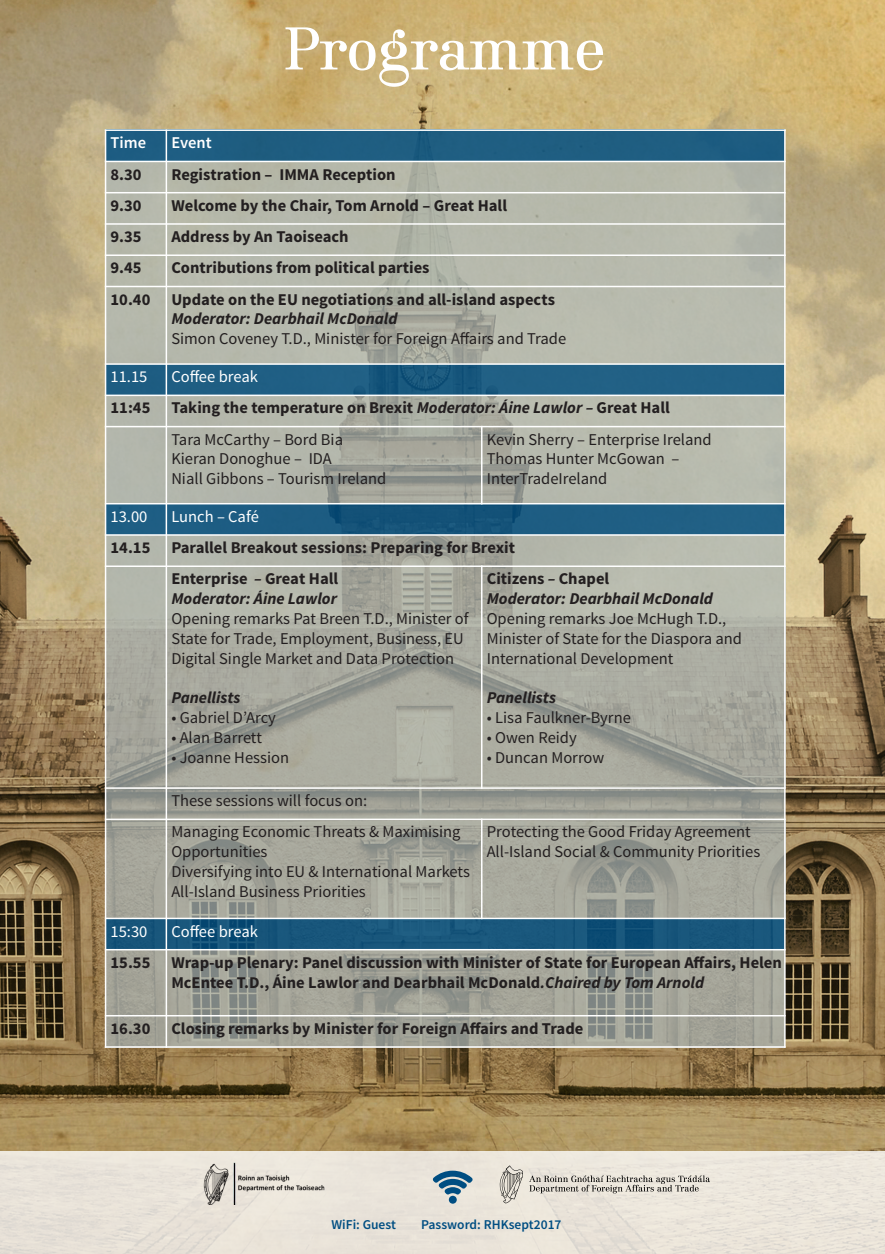
<style>
.page{position:relative;width:885px;height:1254px;background:#fff}
.page>*{position:absolute;margin:0;border:0;box-sizing:border-box;transform-origin:0 0}
.t1{font:63px "Roemisch Stehend";color:#fff}
.t2{font:16.5px/19.8px "Source Sans Pro";color:#231f20}
.t3{font:700 16.5px/31.2px "Source Sans Pro";color:#231f20}
.t4{font:italic 700 16.5px/19.8px "Source Sans Pro";color:#231f20}
.t5{font:16.5px "Source Sans Pro";color:#fff}
.t6{font:600 16.5px "Source Sans Pro";color:#fff}
.t7{font:600 13.5px "Source Sans Pro";color:#004e82}
.s1{font-style:italic}
.s2{font-weight:400}
.s3{font-style:normal}
</style>
<div class="page">
<img style="left:0;top:0;width:884px;height:1151px">
<div style="left:0;top:1151px;width:884px;height:103px;background:#eae4da"></div>
<svg style="left:529px;top:1175px;width:180px;height:18px"></svg>
<svg style="left:499px;top:1165px;width:24px;height:38px"></svg>
<svg style="left:433px;top:1171px;width:39px;height:33px"></svg>
<img style="left:203px;top:1163px;width:122px;height:41px">
<div style="left:105px;top:129px;width:61px;height:32px;background:#1d5d82"></div>
<div style="left:166px;top:129px;width:618px;height:32px;background:#1f5e81"></div>
<div style="left:105px;top:161px;width:61px;height:32px;background:#b4b7ab"></div>
<div style="left:166px;top:161px;width:618px;height:32px;background:#b5b8a9"></div>
<div style="left:105px;top:193px;width:61px;height:31px;background:#b5b8ac"></div>
<div style="left:166px;top:193px;width:618px;height:31px;background:#b6b8ab"></div>
<div style="left:105px;top:224px;width:61px;height:31px;background:#b5b8aa"></div>
<div style="left:166px;top:224px;width:618px;height:31px;background:#b6b9ac"></div>
<div style="left:105px;top:255px;width:61px;height:31px;background:#b5b8a9"></div>
<div style="left:166px;top:255px;width:618px;height:31px;background:#b7baad"></div>
<div style="left:105px;top:286px;width:61px;height:78px;background:#b5b8ab"></div>
<div style="left:166px;top:286px;width:618px;height:78px;background:#abb7b9;opacity:.7"></div>
<div style="left:105px;top:364px;width:61px;height:31px;background:#1d5d82"></div>
<div style="left:166px;top:364px;width:618px;height:31px;background:#004e82;opacity:.85"></div>
<div style="left:105px;top:395px;width:61px;height:32px;background:#b2b5ab"></div>
<div style="left:166px;top:395px;width:618px;height:32px;background:#abb7b9;opacity:.7"></div>
<div style="left:105px;top:427px;width:61px;height:77px;background:#b2b6ac"></div>
<div style="left:166px;top:427px;width:315px;height:77px;background:#abb7b9;opacity:.7"></div>
<div style="left:481px;top:427px;width:304px;height:77px;background:#abb7b9;opacity:.7"></div>
<div style="left:105px;top:504px;width:61px;height:31px;background:#1e5e84"></div>
<div style="left:166px;top:504px;width:618px;height:31px;background:#004e82;opacity:.85"></div>
<div style="left:105px;top:535px;width:61px;height:31px;background:#b3b7ac"></div>
<div style="left:166px;top:535px;width:618px;height:31px;background:#abb7b9;opacity:.7"></div>
<div style="left:105px;top:566px;width:61px;height:222px;background:#abb7b9;opacity:.7"></div>
<div style="left:166px;top:566px;width:315px;height:222px;background:#abb7b9;opacity:.7"></div>
<div style="left:481px;top:566px;width:304px;height:222px;background:#abb7b9;opacity:.7"></div>
<div style="left:105px;top:788px;width:61px;height:31px;background:#abb7b9;opacity:.7"></div>
<div style="left:166px;top:788px;width:618px;height:31px;background:#abb7b9;opacity:.7"></div>
<div style="left:105px;top:819px;width:61px;height:99px;background:#abb7b9;opacity:.7"></div>
<div style="left:166px;top:819px;width:315px;height:99px;background:#abb7b9;opacity:.7"></div>
<div style="left:481px;top:819px;width:304px;height:99px;background:#abb7b9;opacity:.7"></div>
<div style="left:105px;top:918px;width:61px;height:32px;background:#18557a"></div>
<div style="left:166px;top:918px;width:618px;height:32px;background:#004e82;opacity:.85"></div>
<div style="left:105px;top:950px;width:61px;height:66px;background:#a3a297"></div>
<div style="left:166px;top:950px;width:618px;height:66px;background:#abb7b9;opacity:.7"></div>
<div style="left:105px;top:1016px;width:61px;height:32px;background:#a1a094"></div>
<div style="left:166px;top:1016px;width:618px;height:32px;background:#abb7b9;opacity:.7"></div>
<hr style="left:105px;top:129px;width:1px;height:919px;background:#fff">
<hr style="left:165px;top:129px;width:2px;height:919px;background:#fff">
<hr style="left:481px;top:426px;width:1px;height:78px;background:#fff">
<hr style="left:481px;top:565px;width:1px;height:224px;background:#fff">
<hr style="left:481px;top:819px;width:1px;height:100px;background:#fff">
<hr style="left:784px;top:129px;width:1px;height:919px;background:#fff">
<hr style="left:105px;top:129px;width:680px;height:2px;background:#fff">
<hr style="left:105px;top:161px;width:680px;height:1px;background:#fff">
<hr style="left:105px;top:192px;width:680px;height:1px;background:#fff">
<hr style="left:105px;top:223px;width:680px;height:2px;background:#fff">
<hr style="left:105px;top:254px;width:680px;height:2px;background:#fff">
<hr style="left:105px;top:286px;width:680px;height:1px;background:#fff">
<hr style="left:105px;top:363px;width:680px;height:2px;background:#fff">
<hr style="left:105px;top:395px;width:680px;height:1px;background:#fff">
<hr style="left:105px;top:426px;width:680px;height:1px;background:#fff">
<hr style="left:105px;top:503px;width:680px;height:1px;background:#fff">
<hr style="left:105px;top:534px;width:680px;height:2px;background:#fff">
<hr style="left:105px;top:565px;width:680px;height:2px;background:#fff">
<hr style="left:105px;top:787px;width:680px;height:2px;background:#fff">
<hr style="left:105px;top:819px;width:680px;height:1px;background:#fff">
<hr style="left:105px;top:918px;width:680px;height:1px;background:#fff">
<hr style="left:105px;top:949px;width:680px;height:1px;background:#fff">
<hr style="left:105px;top:1015px;width:680px;height:1px;background:#fff">
<hr style="left:105px;top:1046px;width:680px;height:2px;background:#fff">
<h1 class="t1" style="left:284px;top:11px;width:323px">Programme</h1>
<p class="t6" style="left:110px;top:137px;width:37px">Time</p>
<p class="t6" style="left:171px;top:137px;width:42px">Event</p>
<p class="t3" style="left:110px;top:160px;width:33px">8.30</p>
<p class="t3" style="left:171px;top:160px;width:226px">Registration – IMMA Reception</p>
<p class="t3" style="left:110px;top:191px;width:33px">9.30</p>
<p class="t3" style="left:171px;top:191px;width:337px">Welcome by the Chair, Tom Arnold – Great Hall</p>
<p class="t3" style="left:110px;top:222px;width:33px">9.35</p>
<p class="t3" style="left:171px;top:222px;width:179px">Address by An Taoiseach</p>
<p class="t3" style="left:110px;top:253px;width:33px">9.45</p>
<p class="t3" style="left:171px;top:253px;width:260px">Contributions from political parties</p>
<p class="t3" style="left:110px;top:285px;width:41px">10.40</p>
<p class="t3" style="left:171px;top:285px;width:385px">Update on the EU negotiations and all-island aspects</p>
<p class="t4" style="left:171px;top:310px;width:227px">Moderator: Dearbhail McDonald</p>
<p class="t2" style="left:171px;top:330px;width:396px">Simon Coveney T.D., Minister for Foreign Affairs and Trade</p>
<p class="t5" style="left:110px;top:370px;width:38px">11.15</p>
<p class="t5" style="left:171px;top:370px;width:88px">Coffee break</p>
<p class="t3" style="left:110px;top:394px;width:41px">11:45</p>
<p class="t3" style="left:171px;top:394px;width:500px">Taking the temperature on Brexit <span class="s1">Moderator: Áine Lawlor –</span> Great Hall<br><span class="s2">Tara McCarthy – Bord Bia</span></p>
<p class="t2" style="left:171px;top:450px;width:216px">Kieran Donoghue – IDA<br>Niall Gibbons – Tourism Ireland</p>
<p class="t2" style="left:486px;top:431px;width:226px">Kevin Sherry – Enterprise Ireland<br>Thomas Hunter McGowan –<br>InterTradeIreland</p>
<p class="t5" style="left:110px;top:510px;width:38px">13.00</p>
<p class="t5" style="left:171px;top:510px;width:89px">Lunch – Café</p>
<p class="t3" style="left:110px;top:533px;width:41px">14.15</p>
<p class="t3" style="left:171px;top:533px;width:345px">Parallel Breakout sessions: Preparing for Brexit<br>Enterprise <span class="s1">–</span> Great Hall</p>
<p class="t4" style="left:171px;top:590px;width:167px">Moderator: Áine Lawlor</p>
<p class="t2" style="left:171px;top:610px;width:299px">Opening remarks Pat Breen T.D., Minister of<br>State for Trade, Employment, Business, EU<br>Digital Single Market and Data Protection</p>
<p class="t4" style="left:171px;top:689px;width:71px">Panellists</p>
<p class="t2" style="left:171px;top:709px;width:106px">• Gabriel D’Arcy</p>
<p class="t2" style="left:171px;top:729px;width:92px">• Alan Barrett</p>
<p class="t2" style="left:171px;top:748px;width:119px">• Joanne Hession</p>
<p class="t4" style="left:486px;top:570px;width:227px"><span class="s3">Citizens</span> – <span class="s3">Chapel<br></span>Moderator: Dearbhail McDonald</p>
<p class="t2" style="left:486px;top:610px;width:257px">Opening remarks Joe McHugh T.D.,<br>Minister of State for the Diaspora and<br>International Development</p>
<p class="t4" style="left:486px;top:689px;width:71px">Panellists</p>
<p class="t2" style="left:486px;top:709px;width:146px">• Lisa Faulkner-Byrne</p>
<p class="t2" style="left:486px;top:729px;width:91px">• Owen Reidy</p>
<p class="t2" style="left:486px;top:748px;width:119px">• Duncan Morrow</p>
<p class="t2" style="left:171px;top:786px;width:290px;line-height:31.2px">These sessions will focus on:<br>Managing Economic Threats &amp; Maximising</p>
<p class="t2" style="left:171px;top:843px;width:300px">Opportunities<br>Diversifying into EU &amp; International Markets<br>All-Island Business Priorities</p>
<p class="t2" style="left:486px;top:823px;width:275px">Protecting the Good Friday Agreement<br>All-Island Social &amp; Community Priorities</p>
<p class="t5" style="left:110px;top:925px;width:38px">15:30</p>
<p class="t5" style="left:171px;top:925px;width:88px">Coffee break</p>
<p class="t3" style="left:110px;top:948px;width:41px">15.55</p>
<p class="t3" style="left:171px;top:954px;width:612px;line-height:19.8px">Wrap-up Plenary: Panel discussion with Minister of State for European Affairs, Helen<br>McEntee T.D., Áine Lawlor and Dearbhail McDonald<span class="s1">.Chaired by Tom Arnold</span></p>
<p class="t3" style="left:110px;top:1014px;width:41px">16.30</p>
<p class="t3" style="left:171px;top:1014px;width:413px">Closing remarks by Minister for Foreign Affairs and Trade</p>
<p class="t7" style="left:331px;top:1220px;width:66px">WiFi: Guest</p>
<p class="t7" style="left:421px;top:1220px;width:142px">Password: RHKsept2017</p>
</div>
